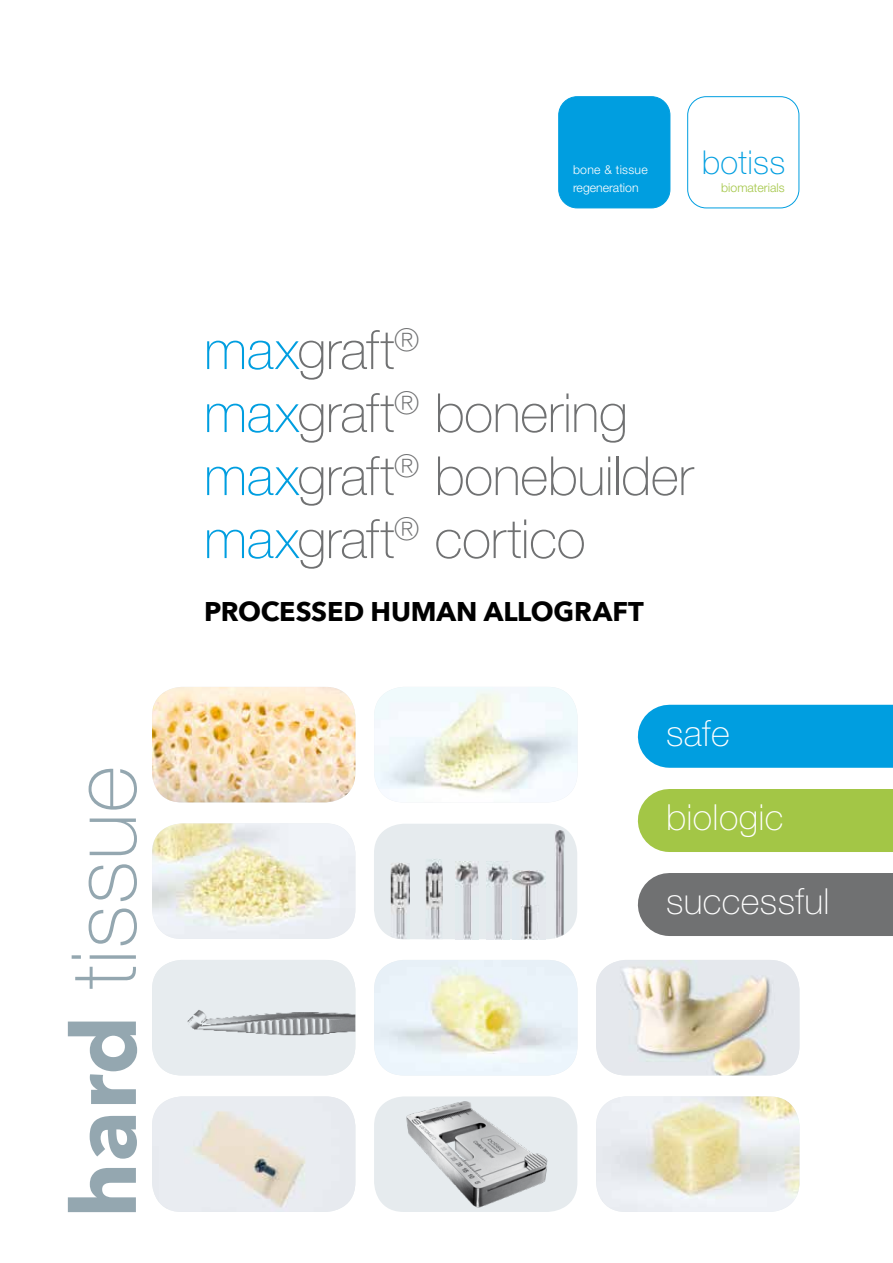
<style>
.page{position:relative;width:893px;height:1263px;background:#fff}
.page>*{position:absolute;margin:0;border:0;box-sizing:border-box;transform-origin:0 0}
.t1{font:100 90px "Helvetica Neue LT Pro";letter-spacing:.01em;color:#94a7b0}
.t2{font:100 54px/63px "Helvetica Neue LT Pro";letter-spacing:-.01em;color:#707172}
.t3{font:100 36px "Helvetica Neue LT Pro";letter-spacing:.01em;color:#fff}
.t4{font:100 33px "Helvetica Neue LT Pro";letter-spacing:.01em;color:#009ee0}
.t5{font:700 27px "Avenir Next";letter-spacing:-.005em;color:#000}
.t6{font:300 12.3px/17.9px "Helvetica Neue LT Pro";color:#fff}
.t7{font:300 12.3px "Helvetica Neue LT Pro";color:#a3c646}
.s1{font-family:"Avenir Next";font-weight:700}
.s2{color:#009ee0}
</style>
<div class="page">
<img style="left:152px;top:1096px;width:203px;height:116px">
<div style="left:374px;top:824px;width:203px;height:115px;background:#e6ebee;border-radius:30px"></div>
<img style="left:391px;top:863px;width:19px;height:76px">
<img style="left:425px;top:859px;width:18px;height:80px">
<img style="left:455px;top:862px;width:23px;height:77px">
<img style="left:486px;top:862px;width:23px;height:77px">
<img style="left:555px;top:830px;width:10px;height:108px">
<img style="left:513px;top:870px;width:32px;height:69px">
<div style="left:669px;top:705px;width:224px;height:63px;background:#009ee0"></div>
<div style="left:669px;top:789px;width:224px;height:63px;background:#a3c646"></div>
<div style="left:669px;top:873px;width:224px;height:63px;background:#707172"></div>
<img style="left:152px;top:687px;width:203px;height:115px">
<img style="left:152px;top:823px;width:203px;height:116px">
<img style="left:152px;top:960px;width:203px;height:115px">
<img style="left:374px;top:687px;width:203px;height:115px">
<img style="left:374px;top:960px;width:203px;height:115px">
<img style="left:596px;top:960px;width:203px;height:115px">
<img style="left:374px;top:1096px;width:203px;height:116px">
<img style="left:596px;top:1096px;width:203px;height:116px">
<div style="left:687px;top:96px;width:112px;height:112px;border:1px solid #009ee0;border-radius:19px"></div>
<div style="left:559px;top:97px;width:111px;height:111px;background:#009ee0;border-radius:19px"></div>
<div style="left:558px;top:96px;width:112px;height:112px;border:1px solid #009ee0;border-radius:19px"></div>
<h1 class="t1" style="left:50px;top:1218px;width:454px;rotate:-90deg"><span class="s1">hard</span> tissue</h1>
<p class="t6" style="left:573px;top:160px;width:76px">bone &amp; tissue regeneration</p>
<p class="t4" style="left:702px;top:143px;width:85px">botiss</p>
<p class="t7" style="left:721px;top:180px;width:65px">biomaterials</p>
<p class="t2" style="left:204px;top:318px;width:491px"><span class="s2">max</span>graft<sup>®<br></sup><span class="s2">max</span>graft<sup>®</sup> bonering <span class="s2">max</span>graft<sup>®</sup> bonebuilder <span class="s2">max</span>graft<sup>®</sup> cortico</p>
<p class="t5" style="left:204px;top:588px;width:441px">PROCESSED HUMAN ALLOGRAFT</p>
<p class="t3" style="left:666px;top:712px;width:65px">safe</p>
<p class="t3" style="left:666px;top:796px;width:119px">biologic</p>
<p class="t3" style="left:666px;top:880px;width:165px">successful</p>
</div>
